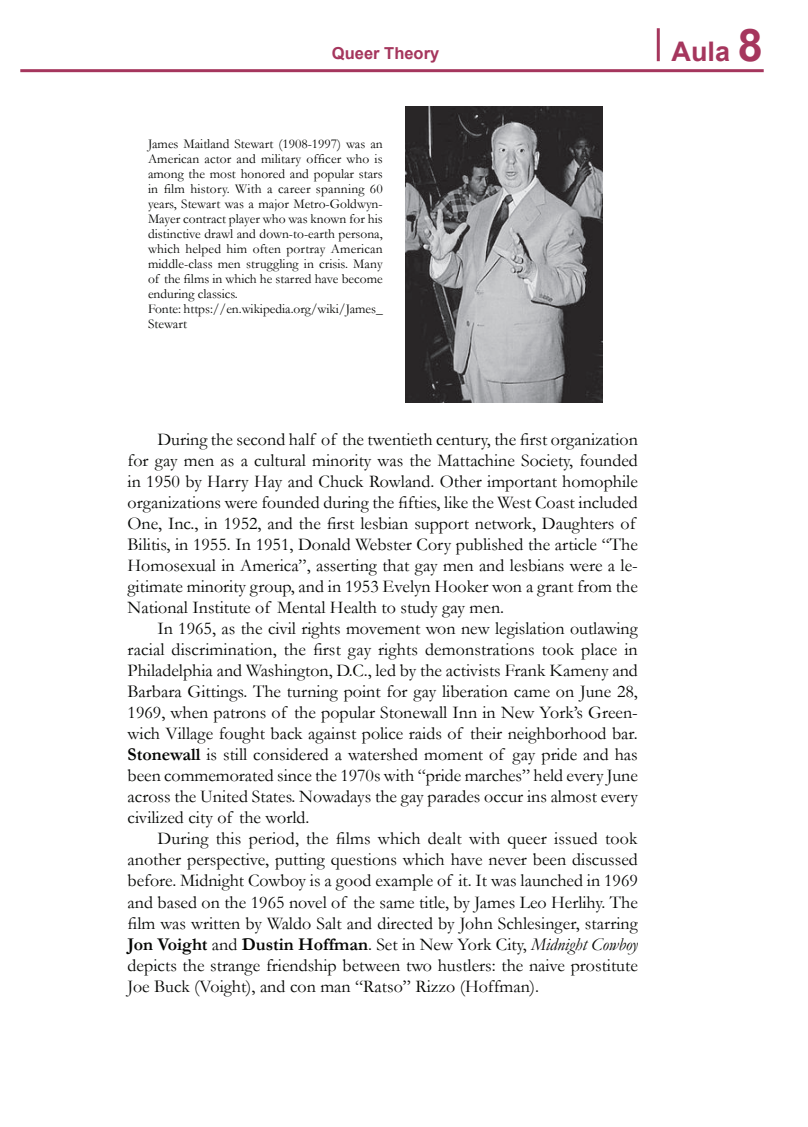
<style>
.page{position:relative;width:808px;height:1127px;background:#fff}
.page>*{position:absolute;margin:0;border:0;box-sizing:border-box;transform-origin:0 0}
.t1{font:700 27px "Arial";color:#a5365d}
.t2{font:18px/21px "Garamond";color:#040503;text-align:justify}
.t3{font:700 16.5px "Arial";color:#a5365d}
.t4{font:13.5px/15px "Garamond";color:#040503}
.s1{font-size:45px}
.s2{font-weight:700}
.s3{font-style:italic}
</style>
<div class="page">
<hr style="left:657px;top:28px;width:3px;height:33px;background:#a5365d">
<hr style="left:20px;top:69px;width:744px;height:3px;background:#a5365d">
<img style="left:405px;top:106px;width:197px;height:296px">
<p class="t3" style="left:332px;top:41px;width:109px">Queer Theory</p>
<p class="t4" style="left:148px;top:136px;width:236px">James Maitland Stewart (1908-1997) was an American actor and military officer who is among the most honored and popular stars in film history. With a career spanning 60 years, Stewart was a major Metro-Goldwyn-Mayer contract player who was known for his distinctive drawl and down-to-earth persona, which helped him often portray American middle-class men struggling in crisis. Many of the films in which he starred have become enduring classics.<br>Fonte: https://en.wikipedia.org/wiki/James_ Stewart</p>
<h1 class="t1" style="left:671px;top:32px;width:93px">Aula <span class="s1">8</span></h1>
<p class="t2" style="left:128px;top:429px;width:512px;text-align:left;text-indent:30px">During the second half of the twentieth century, the first organization for gay men as a cultural minority was the Mattachine Society, founded in 1950 by Harry Hay and Chuck Rowland. Other important homophile organizations were founded during the fifties, like the West Coast included One, Inc., in 1952, and the first lesbian support network, Daughters of Bilitis, in 1955. In 1951, Donald Webster Cory published the article “The Homosexual in America”, asserting that gay men and lesbians were a le&shy;gitimate minority group, and in 1953 Evelyn Hooker won a grant from the National Institute of Mental Health to study gay men.</p>
<p class="t2" style="left:128px;top:618px;width:512px;text-indent:30px">In 1965, as the civil rights movement won new legislation outlawing racial discrimination, the first gay rights demonstrations took place in Philadelphia and Washington, D.C., led by the activists Frank Kameny and Barbara Gittings. The turning point for gay liberation came on June 28, 1969, when patrons of the popular Stonewall Inn in New York’s Green&shy;wich Village fought back against police raids of their neighborhood bar.<br><span class="s2">Stonewall</span> is still considered a watershed moment of gay pride and has been commemorated since the 1970s with “pride marches” held every June across the United States. Nowadays the gay parades occur ins almost every civilized city of the world.</p>
<p class="t2" style="left:128px;top:828px;width:512px;text-indent:30px">During this period, the films which dealt with queer issued took another perspective, putting questions which have never been discussed before. Midnight Cowboy is a good example of it. It was launched in 1969 and based on the 1965 novel of the same title, by James Leo Herlihy. The film was written by Waldo Salt and directed by John Schlesinger, starring <span class="s2">Jon Voight</span> and <span class="s2">Dustin Hoffman</span>. Set in New York City, <span class="s3">Midnight Cowboy </span>depicts the strange friendship between two hustlers: the naive prostitute Joe Buck (Voight), and con man “Ratso” Rizzo (Hoffman).</p>
</div>
